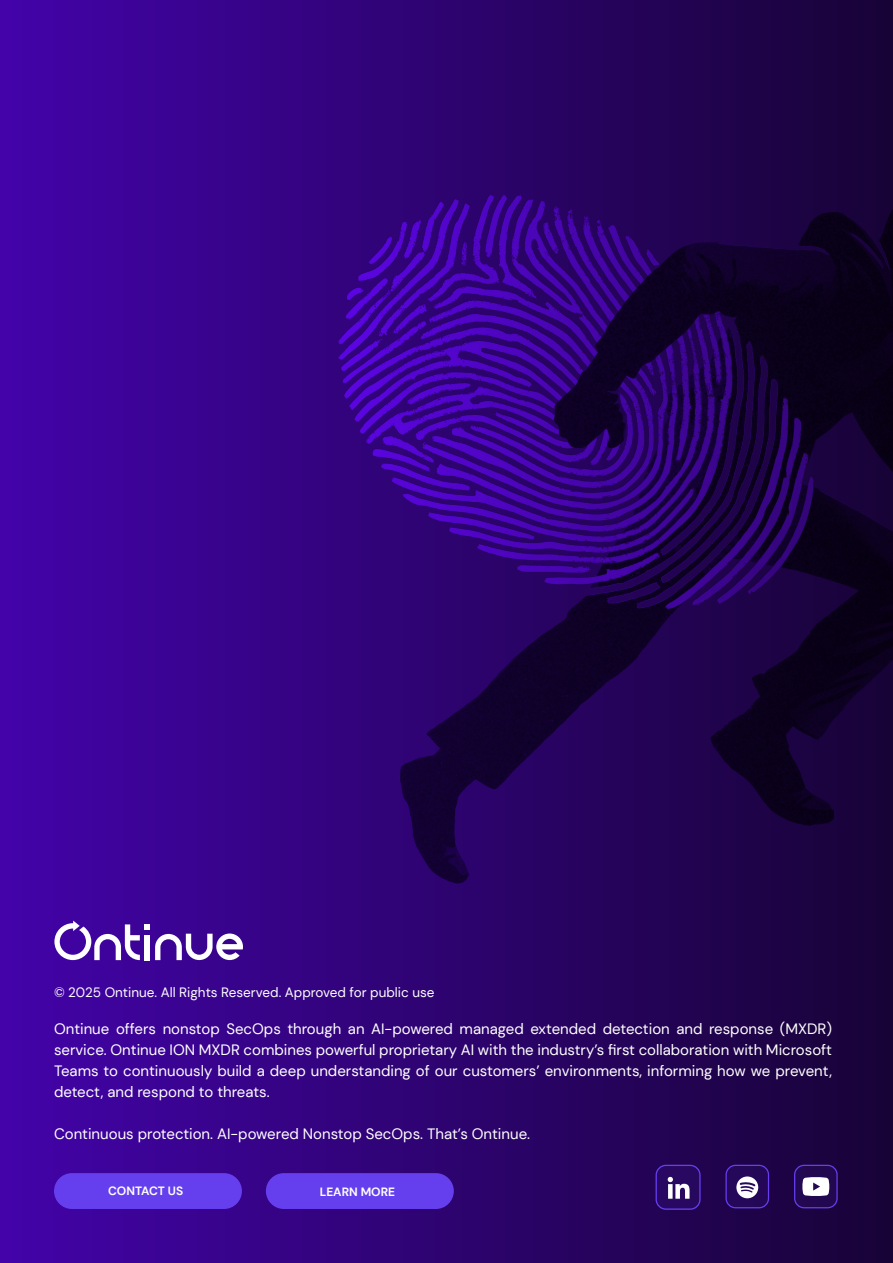
<style>
.page{position:relative;width:893px;height:1263px;background:#fff}
.page>*{position:absolute;margin:0;border:0;box-sizing:border-box;transform-origin:0 0}
.t1{font:15px/21px "DM Sans";color:#fff;text-align:justify}
.t2{font:13.5px "DM Sans";color:#fff}
.t3{font:700 12px "DM Sans";color:#fff}
</style>
<div class="page">
<div style="left:0;top:0;width:893px;height:1263px;background:linear-gradient(to right,#4303a9,#180336)"></div>
<svg style="left:54px;top:920px;width:189px;height:40px"></svg>
<div style="left:54px;top:1173px;width:188px;height:36px;background:#653fee;border-radius:18px"></div>
<div style="left:266px;top:1173px;width:188px;height:36px;background:#653fee;border-radius:18px"></div>
<div style="left:656px;top:1165px;width:44px;height:44px;background:#280861;border-radius:10px"></div>
<div style="left:656px;top:1165px;width:45px;height:45px;border:1px solid #653fee;border-radius:10px"></div>
<svg style="left:668px;top:1177px;width:21px;height:22px"></svg>
<div style="left:726px;top:1165px;width:42px;height:43px;background:#250859;border-radius:9px"></div>
<div style="left:725px;top:1165px;width:44px;height:43px;border:1px solid #653fee;border-radius:9px"></div>
<svg style="left:736px;top:1176px;width:22px;height:22px"></svg>
<div style="left:795px;top:1165px;width:42px;height:43px;background:#220851;border-radius:9px"></div>
<div style="left:794px;top:1165px;width:44px;height:43px;border:1px solid #653fee;border-radius:9px"></div>
<svg style="left:802px;top:1177px;width:27px;height:19px"></svg>
<img style="left:311px;top:143px;width:582px;height:765px">
<p class="t2" style="left:54px;top:984px;width:382px">© 2025 Ontinue. All Rights Reserved. Approved for public use</p>
<p class="t1" style="left:54px;top:1018px;width:779px">Ontinue offers nonstop SecOps through an AI-powered managed extended detection and response (MXDR) service. Ontinue ION MXDR combines powerful proprietary AI with the industry’s first collaboration with Microsoft Teams to continuously build a deep understanding of our customers’ environments, informing how we prevent, detect, and respond to threats.</p>
<p class="t1" style="left:54px;top:1123px;width:478px">Continuous protection. AI-powered Nonstop SecOps. That’s Ontinue.</p>
<p class="t3" style="left:108px;top:1184px;width:77px">CONTACT US</p>
<p class="t3" style="left:320px;top:1184px;width:77px">LEARN MORE</p>
</div>
